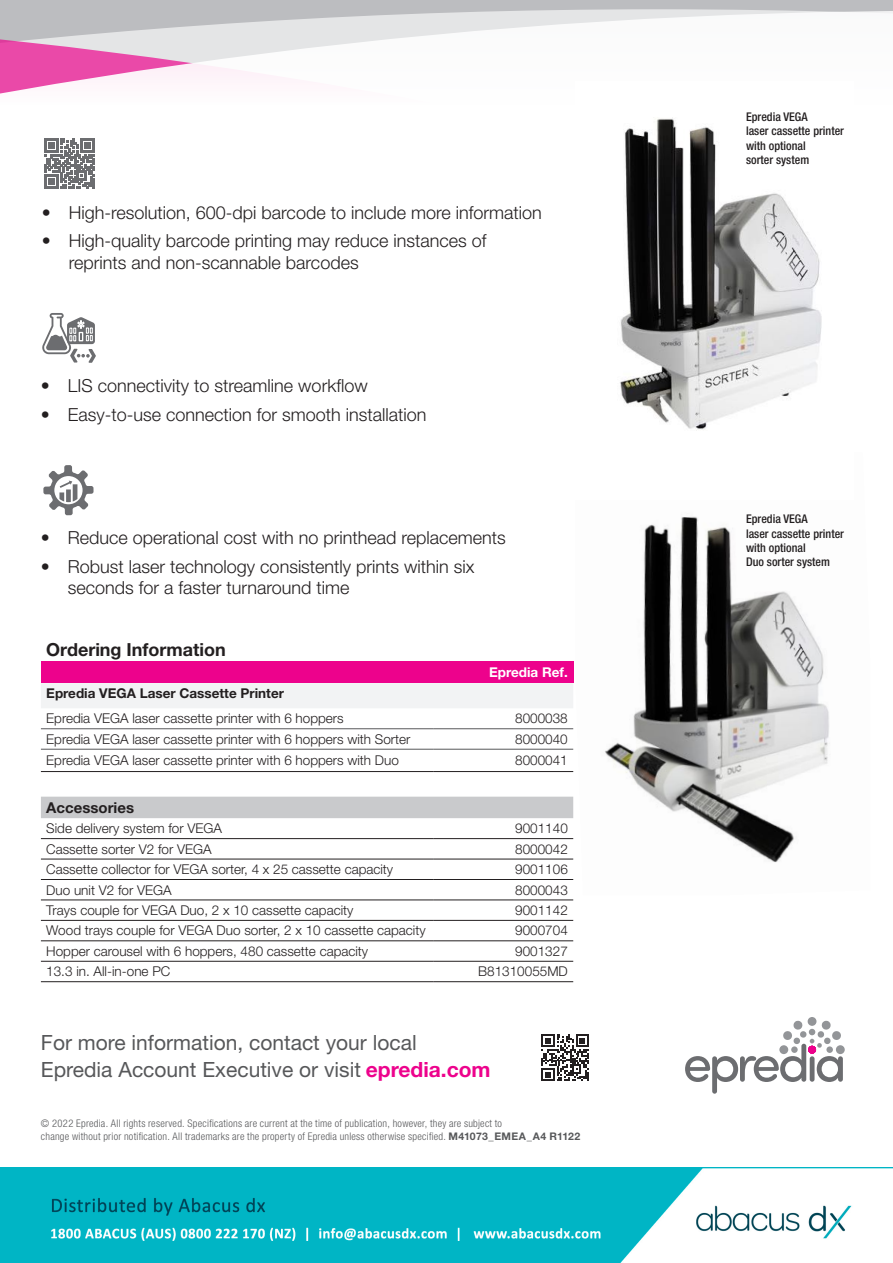
<style>
.page{position:relative;width:893px;height:1263px;background:#fff}
.page>*{position:absolute;margin:0;border:0;box-sizing:border-box;transform-origin:0 0}
.CTA{font:21px/27px "Helvetica Neue LT Std";color:#57585a}
.t1{font:300 18px/21.6px "Helvetica Neue LT Std";color:#231f20}
.t2{font:700 18px "Helvetica Neue LT Std";color:#231f20}
.Section_Group{font:700 15px "Helvetica Neue LT Std";color:#231f20}
.Table_Text_-_Left{font:300 13.5px "Helvetica Neue LT Std";color:#231f20}
.Table_Text_-_Left-2{font:700 13.5px "Helvetica Neue LT Std";color:#231f20}
.Body_Copy{font:700 13.5px "Helvetica Neue LT Std";color:#fff}
.t3{font:500 condensed 12px/14.4px "Helvetica Neue LT Std";color:#231f20}
.Copyright___Tactic{font:300 condensed 10.5px/13.5px "Helvetica Neue LT Std";letter-spacing:.025em;color:#57585a}
.s1{font-weight:700;color:#ed028c}
.s2{font-weight:700;font-stretch:normal}
</style>
<div class="page">
<div style="left:0;top:0;width:893px;height:157px;background:#bcbdc0"></div>
<svg style="left:0;top:11px;width:893px;height:146px;background:#f5edf2"></svg>
<img style="left:604px;top:516px;width:225px;height:347px">
<img style="left:575px;top:81px;width:279px;height:350px">
<svg style="left:836px;top:1045px;width:9px;height:9px"></svg>
<div style="left:808px;top:1017px;width:8px;height:9px;background:#939598;border-radius:50%"></div>
<svg style="left:685px;top:1020px;width:158px;height:74px"></svg>
<div style="left:41px;top:662px;width:392px;height:21px;background:#ed028c"></div>
<div style="left:433px;top:662px;width:140px;height:21px;background:#ed028c"></div>
<div style="left:41px;top:683px;width:532px;height:25px;background:#f2f3f4"></div>
<div style="left:41px;top:797px;width:532px;height:21px;background:#c9cacc"></div>
<hr style="left:41px;top:771px;width:392px;height:1px;background:#231f20">
<hr style="left:433px;top:771px;width:140px;height:1px;background:#231f20">
<hr style="left:41px;top:749px;width:392px;height:1px;background:#57585a">
<hr style="left:433px;top:749px;width:140px;height:1px;background:#57585a">
<hr style="left:41px;top:728px;width:392px;height:1px;background:#57585a">
<hr style="left:433px;top:728px;width:140px;height:1px;background:#57585a">
<hr style="left:41px;top:838px;width:392px;height:1px;background:#231f20">
<hr style="left:433px;top:838px;width:140px;height:1px;background:#231f20">
<hr style="left:41px;top:859px;width:392px;height:1px;background:#231f20">
<hr style="left:433px;top:859px;width:140px;height:1px;background:#231f20">
<hr style="left:41px;top:879px;width:392px;height:1px;background:#231f20">
<hr style="left:433px;top:879px;width:140px;height:1px;background:#231f20">
<hr style="left:41px;top:900px;width:392px;height:1px;background:#231f20">
<hr style="left:433px;top:900px;width:140px;height:1px;background:#231f20">
<hr style="left:41px;top:920px;width:392px;height:1px;background:#231f20">
<hr style="left:433px;top:920px;width:140px;height:1px;background:#231f20">
<hr style="left:41px;top:940px;width:392px;height:1px;background:#231f20">
<hr style="left:433px;top:940px;width:140px;height:1px;background:#231f20">
<hr style="left:41px;top:961px;width:392px;height:1px;background:#231f20">
<hr style="left:433px;top:961px;width:140px;height:1px;background:#231f20">
<hr style="left:41px;top:981px;width:392px;height:1px;background:#231f20">
<hr style="left:433px;top:981px;width:140px;height:1px;background:#231f20">
<svg style="left:541px;top:1034px;width:48px;height:47px"></svg>
<svg style="left:43px;top:465px;width:51px;height:50px"></svg>
<svg style="left:44px;top:138px;width:51px;height:51px"></svg>
<svg style="left:42px;top:313px;width:54px;height:50px"></svg>
<img style="left:0;top:1168px;width:893px;height:95px">
<p class="t1" style="left:42px;top:201px;width:501px">• High-resolution, 600-dpi barcode to include more information</p>
<p class="t1" style="left:69px;top:230px;width:419px;text-indent:-27px">• High-quality barcode printing may reduce instances of reprints and non-scannable barcodes</p>
<p class="t1" style="left:41px;top:375px;width:328px">• LIS connectivity to streamline workflow</p>
<p class="t1" style="left:41px;top:403px;width:387px">• Easy-to-use connection for smooth installation</p>
<p class="t1" style="left:41px;top:527px;width:466px">• Reduce operational cost with no printhead replacements</p>
<p class="t1" style="left:68px;top:555px;width:408px;text-indent:-27px">• Robust laser technology consistently prints within six seconds for a faster turnaround time</p>
<p class="t2" style="left:46px;top:639px;width:181px">Ordering Information</p>
<p class="Body_Copy" style="left:489px;top:663px;width:80px">Epredia Ref.</p>
<p class="Table_Text_-_Left-2" style="left:46px;top:685px;width:239px">Epredia VEGA Laser Cassette Printer</p>
<p class="Table_Text_-_Left" style="left:46px;top:710px;width:299px">Epredia VEGA laser cassette printer with 6 hoppers</p>
<p class="Table_Text_-_Left" style="left:515px;top:710px;width:54px">8000038</p>
<p class="Table_Text_-_Left" style="left:46px;top:731px;width:366px">Epredia VEGA laser cassette printer with 6 hoppers with Sorter</p>
<p class="Table_Text_-_Left" style="left:515px;top:731px;width:54px">8000040</p>
<p class="Table_Text_-_Left" style="left:46px;top:752px;width:354px">Epredia VEGA laser cassette printer with 6 hoppers with Duo</p>
<p class="Table_Text_-_Left" style="left:515px;top:752px;width:54px">8000041</p>
<p class="Section_Group" style="left:46px;top:798px;width:89px">Accessories</p>
<p class="Table_Text_-_Left" style="left:46px;top:820px;width:177px">Side delivery system for VEGA</p>
<p class="Table_Text_-_Left" style="left:515px;top:820px;width:54px">9001140</p>
<p class="Table_Text_-_Left" style="left:46px;top:840px;width:167px">Cassette sorter V2 for VEGA</p>
<p class="Table_Text_-_Left" style="left:515px;top:840px;width:54px">8000042</p>
<p class="Table_Text_-_Left" style="left:46px;top:861px;width:348px">Cassette collector for VEGA sorter, 4 x 25 cassette capacity</p>
<p class="Table_Text_-_Left" style="left:515px;top:861px;width:54px">9001106</p>
<p class="Table_Text_-_Left" style="left:46px;top:881px;width:127px">Duo unit V2 for VEGA</p>
<p class="Table_Text_-_Left" style="left:515px;top:881px;width:54px">8000043</p>
<p class="Table_Text_-_Left" style="left:46px;top:902px;width:309px">Trays couple for VEGA Duo, 2 x 10 cassette capacity</p>
<p class="Table_Text_-_Left" style="left:515px;top:902px;width:54px">9001142</p>
<p class="Table_Text_-_Left" style="left:46px;top:922px;width:381px">Wood trays couple for VEGA Duo sorter, 2 x 10 cassette capacity</p>
<p class="Table_Text_-_Left" style="left:515px;top:922px;width:54px">9000704</p>
<p class="Table_Text_-_Left" style="left:46px;top:943px;width:323px">Hopper carousel with 6 hoppers, 480 cassette capacity</p>
<p class="Table_Text_-_Left" style="left:515px;top:943px;width:54px">9001327</p>
<p class="Table_Text_-_Left" style="left:46px;top:963px;width:126px">13.3 in. All-in-one PC</p>
<p class="Table_Text_-_Left" style="left:478px;top:963px;width:91px">B81310055MD</p>
<p class="CTA" style="left:41px;top:1029px;width:451px">For more information, contact your local<br>Epredia Account Executive or visit <span class="s1">epredia.com</span></p>
<p class="Copyright___Tactic" style="left:41px;top:1116px;width:541px">© 2022 Epredia. All rights reserved. Specifications are current at the time of publication, however, they are subject to<br>change without prior notification. All trademarks are the property of Epredia unless otherwise specified. <span class="s2">M41073_EMEA_A4 R1122</span></p>
<p class="t3" style="left:746px;top:109px;width:63px">Epredia VEGA</p>
<p class="t3" style="left:746px;top:124px;width:99px">laser cassette printer with optional</p>
<p class="t3" style="left:746px;top:153px;width:65px">sorter system</p>
<p class="t3" style="left:746px;top:512px;width:63px">Epredia VEGA</p>
<p class="t3" style="left:746px;top:526px;width:99px">laser cassette printer with optional</p>
<p class="t3" style="left:746px;top:555px;width:85px">Duo sorter system</p>
</div>
